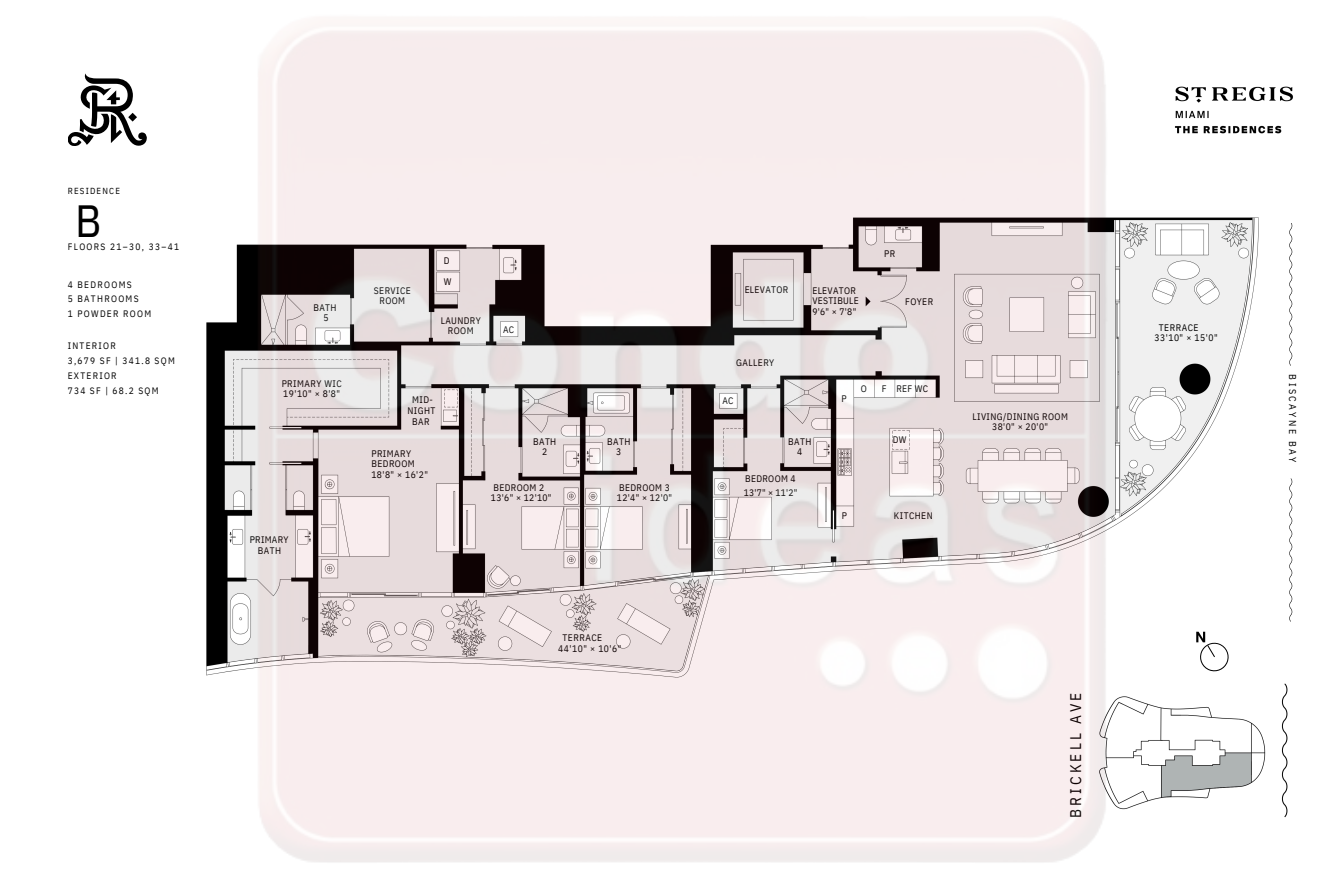
<style>
.page{position:relative;width:1344px;height:896px;background:#fff}
.page>*{position:absolute;margin:0;border:0;box-sizing:border-box;transform-origin:0 0}
.t1{font:44.98px "IBM Plex Sans Cond";color:#000}
.t2{font:15.31px "IBM Plex Sans Cond";letter-spacing:.2em;color:#000}
.t3{font:9.89px "IBM Plex Sans Cond";letter-spacing:.245em;color:#000}
.t4{font:700 9.89px "Canva Sans";color:#fff}
.t5{font:9.45px/10.4px "IBM Plex Sans Cond";letter-spacing:.045em;color:#000}
.t6{font:9.36px/14.8px "IBM Plex Sans Cond";letter-spacing:.14em;color:#000}
.t7{font:8.75px "IBM Plex Sans Cond";letter-spacing:.14em;color:#000}
</style>
<div class="page">
<svg style="left:68px;top:73px;width:79px;height:73px"></svg>
<img style="left:1175px;top:86px;width:118px;height:48px">
<svg style="left:1289px;top:223px;width:3px;height:398px"></svg>
<img style="left:1130px;top:683px;width:158px;height:135px">
<img style="left:206px;top:217px;width:1053px;height:459px">
<img style="left:247px;top:19px;width:883px;height:843px">
<h2 class="t7" style="left:68px;top:185px;width:54px">RESIDENCE</h2>
<h2 class="t1" style="left:75px;top:191px;width:28px">B</h2>
<h2 class="t6" style="left:68px;top:239px;width:113px">FLOORS 21–30, 33–41</h2>
<h2 class="t6" style="left:68px;top:277px;width:85px">4 BEDROOMS<br>5 BATHROOMS<br>1 POWDER ROOM</h2>
<h2 class="t6" style="left:68px;top:338px;width:109px">INTERIOR<br>3,679 SF | 341.8 SQM<br>EXTERIOR<br>734 SF | 68.2 SQM</h2>
<h2 class="t5" style="left:313px;top:302px;width:25px">BATH</h2>
<h2 class="t5" style="left:324px;top:312px;width:7px">5</h2>
<h2 class="t5" style="left:282px;top:378px;width:62px">PRIMARY WIC<br>19'10" × 8'8"</h2>
<h2 class="t5" style="left:250px;top:534px;width:40px">PRIMARY</h2>
<h2 class="t5" style="left:258px;top:545px;width:25px">BATH</h2>
<h2 class="t5" style="left:374px;top:285px;width:38px;text-align:center">SERVICE<br>ROOM</h2>
<h2 class="t5" style="left:444px;top:255px;width:7px">D</h2>
<h2 class="t5" style="left:444px;top:276px;width:9px">W</h2>
<h2 class="t5" style="left:441px;top:315px;width:42px;text-align:center">LAUNDRY<br>ROOM</h2>
<h2 class="t5" style="left:503px;top:324px;width:12px">AC</h2>
<h2 class="t4" style="left:444px;top:313px;width:17px">----</h2>
<h2 class="t5" style="left:407px;top:394px;width:29px;text-align:center">MID-<br>NIGHT</h2>
<h2 class="t5" style="left:412px;top:416px;width:19px">BAR</h2>
<h2 class="t5" style="left:371px;top:448px;width:58px">PRIMARY<br>BEDROOM<br>18'8" × 16'2"</h2>
<p class="t5" style="left:533px;top:436px;width:25px;text-align:center">BATH<br>2</p>
<h2 class="t5" style="left:491px;top:482px;width:62px">BEDROOM 2<br>13'6" × 12'10"</h2>
<p class="t5" style="left:607px;top:436px;width:25px;text-align:center">BATH<br>3</p>
<h2 class="t5" style="left:617px;top:482px;width:57px">BEDROOM 3<br>12'4" × 12'0"</h2>
<p class="t5" style="left:558px;top:633px;width:65px;text-indent:4px">TERRACE<br>44'10" × 10'6"</p>
<p class="t5" style="left:745px;top:285px;width:45px">ELEVATOR</p>
<h1 class="t5" style="left:812px;top:285px;width:48px">ELEVATOR<br>VESTIBULE<br>9'6" × 7'8"</h1>
<p class="t5" style="left:884px;top:248px;width:12px">PR</p>
<p class="t5" style="left:905px;top:296px;width:29px">FOYER</p>
<h2 class="t5" style="left:736px;top:357px;width:40px">GALLERY</h2>
<h2 class="t5" style="left:722px;top:395px;width:12px">AC</h2>
<h2 class="t5" style="left:788px;top:436px;width:25px;text-align:center">BATH<br>4</h2>
<h2 class="t5" style="left:744px;top:471px;width:55px;line-height:14.2px">BEDROOM 4<br>13'7" × 11'2"</h2>
<h2 class="t5" style="left:842px;top:393px;width:7px">P</h2>
<p class="t5" style="left:861px;top:383px;width:8px">O</p>
<p class="t5" style="left:882px;top:383px;width:6px">F</p>
<p class="t5" style="left:896px;top:383px;width:33px">REF WC</p>
<p class="t5" style="left:893px;top:434px;width:15px">DW</p>
<h2 class="t5" style="left:842px;top:511px;width:7px">P</h2>
<p class="t5" style="left:894px;top:510px;width:40px">KITCHEN</p>
<p class="t5" style="left:973px;top:411px;width:97px;text-align:center">LIVING/DINING ROOM<br>38'0" × 20'0"</p>
<h2 class="t2" style="left:1065px;top:818px;width:127px;rotate:-90deg">BRICKELL AVE</h2>
<p class="t5" style="left:1154px;top:322px;width:65px;text-indent:4px">TERRACE<br>33'10" × 15'0"</p>
<h2 class="t3" style="left:1299px;top:374px;width:89px;rotate:90deg">BISCAYNE BAY</h2>
</div>
